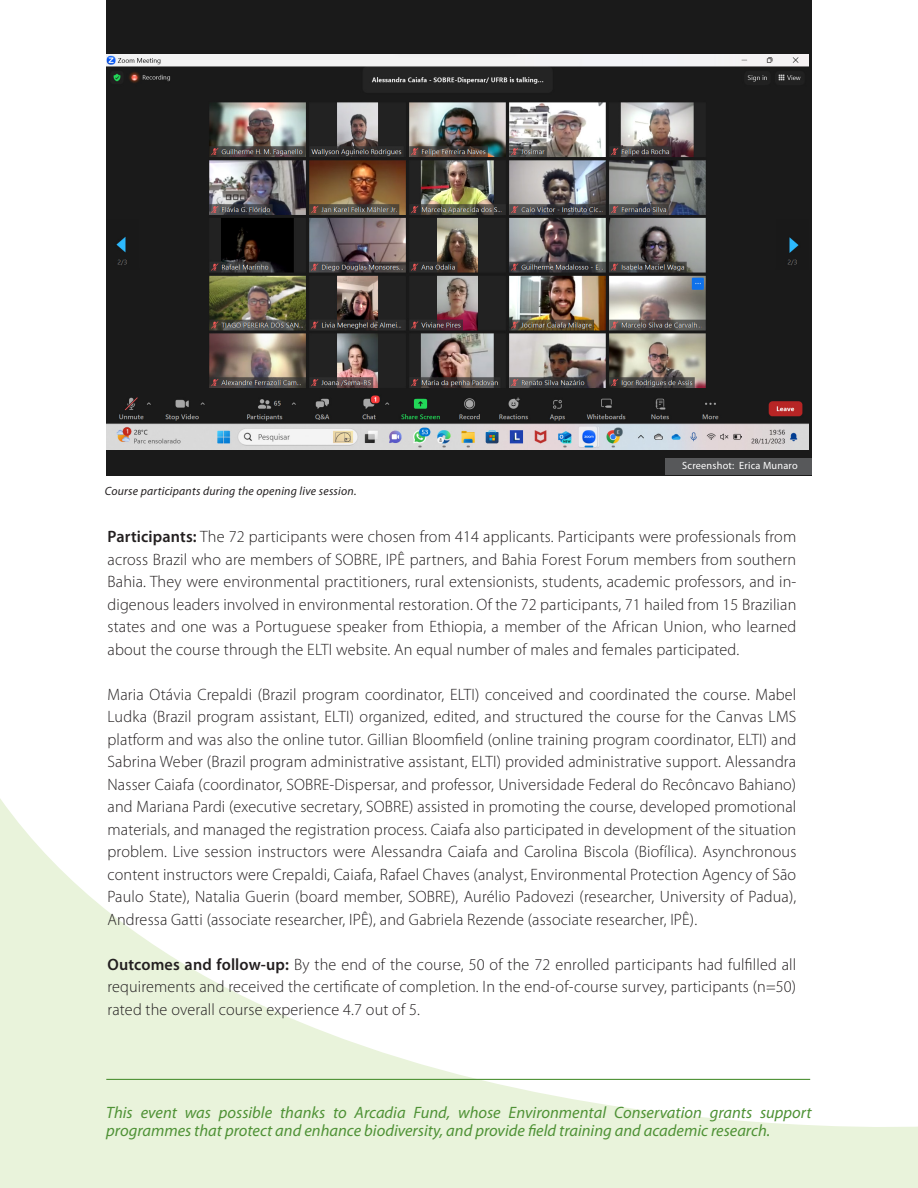
<style>
.page{position:relative;width:918px;height:1188px;background:#fff}
.page>*{position:absolute;margin:0;border:0;box-sizing:border-box;transform-origin:0 0}
.text{font:300 16.5px/22.5px "Myriad Pro";letter-spacing:.01em;color:#231f20;text-align:justify}
.t1{font:italic 16.5px/18px "Myriad Pro";color:#4f9236}
.text-2{font:italic 12px "Myriad Pro";letter-spacing:.02em;color:#231f20}
.text-3{font:10.5px "Myriad Pro";letter-spacing:.02em;color:#fff}
.s1{font-weight:600}
</style>
<div class="page">
<svg style="left:0;top:798px;width:918px;height:390px"></svg>
<hr style="left:106px;top:1079px;width:704px;height:1px;background:#4f9236">
<div style="left:106px;top:0;width:706px;height:475px;background:#1a1a1a"></div>
<img style="left:107px;top:55px;width:701px;height:395px">
<div style="left:665px;top:459px;width:147px;height:16px;background:#57585a"></div>
<p class="text-3" style="left:682px;top:459px;width:117px">Screenshot: Erica Munaro</p>
<p class="text-2" style="left:105px;top:484px;width:253px">Course participants during the opening live session.</p>
<p class="text" style="left:108px;top:526px;width:690px"><span class="s1">Participants:</span> The 72 participants were chosen from 414 applicants. Participants were professionals from across Brazil who are members of SOBRE, IPÊ partners, and Bahia Forest Forum members from southern Bahia. They were environmental practitioners, rural extensionists, students, academic professors, and in&shy;digenous leaders involved in environmental restoration. Of the 72 participants, 71 hailed from 15 Brazilian states and one was a Portuguese speaker from Ethiopia, a member of the African Union, who learned about the course through the ELTI website. An equal number of males and females participated.</p>
<p class="text" style="left:108px;top:683px;width:690px">Maria Otávia Crepaldi (Brazil program coordinator, ELTI) conceived and coordinated the course. Mabel Ludka (Brazil program assistant, ELTI) organized, edited, and structured the course for the Canvas LMS platform and was also the online tutor. Gillian Bloomfield (online training program coordinator, ELTI) and Sabrina Weber (Brazil program administrative assistant, ELTI) provided administrative support. Alessandra Nasser Caiafa (coordinator, SOBRE-Dispersar, and professor, Universidade Federal do Recôncavo Bahiano) and Mariana Pardi (executive secretary, SOBRE) assisted in promoting the course, developed promotional materials, and managed the registration process. Caiafa also participated in development of the situation problem. Live session instructors were Alessandra Caiafa and Carolina Biscola (Biofílica). Asynchronous content instructors were Crepaldi, Caiafa, Rafael Chaves (analyst, Environmental Protection Agency of São Paulo State), Natalia Guerin (board member, SOBRE), Aurélio Padovezi (researcher, University of Padua), Andressa Gatti (associate researcher, IPÊ), and Gabriela Rezende (associate researcher, IPÊ).</p>
<p class="text" style="left:108px;top:953px;width:690px"><span class="s1">Outcomes and follow-up:</span> By the end of the course, 50 of the 72 enrolled participants had fulfilled all requirements and received the certificate of completion. In the end-of-course survey, participants (n=50) rated the overall course experience 4.7 out of 5.</p>
<p class="t1" style="left:106px;top:1103px;width:707px">This event was possible thanks to Arcadia Fund, whose Environmental Conservation grants support programmes that protect and enhance biodiversity, and provide field training and academic research.</p>
</div>
